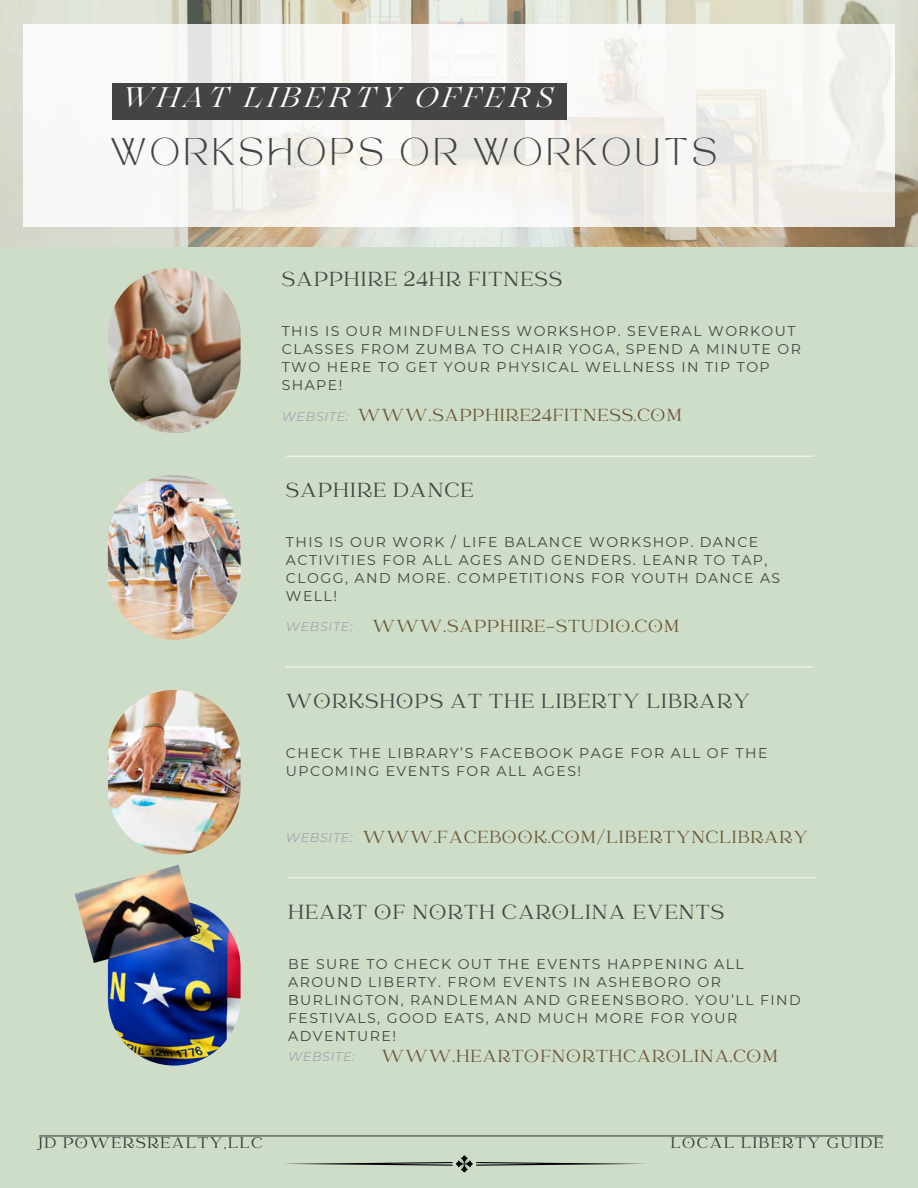
<style>
.page{position:relative;width:918px;height:1188px;background:#ceddc8}
.page>*{position:absolute;margin:0;border:0;box-sizing:border-box;transform-origin:0 0}
.t1{font:italic 28.2px "Lovelace";letter-spacing:.15em;color:#fff}
.t2{font:27px "TAN MONCHERI Regular";letter-spacing:.15em;color:#444}
.t3{font:22.65px "Catchy Mager";letter-spacing:.05em;color:#444}
.t4{font:19.35px "Catchy Mager";letter-spacing:.05em;color:#695634}
.t5{font:16.95px "Catchy Mager";letter-spacing:.1em;color:#303030}
.t6{font:14.1px/18px "Montserrat";letter-spacing:.1em;color:#444}
.t7{font:italic 12.75px "Montserrat";letter-spacing:.05em;color:#9fa6ad}
</style>
<div class="page">
<img style="left:108px;top:901px;width:133px;height:165px;border-radius:66px">
<img style="left:108px;top:268px;width:133px;height:165px;border-radius:66px">
<img style="left:108px;top:475px;width:133px;height:165px;border-radius:66px">
<img style="left:108px;top:690px;width:133px;height:165px;border-radius:66px">
<hr style="left:289px;top:877px;width:527px;height:1px;background:#f8f7f3">
<hr style="left:285px;top:666px;width:527px;height:2px;background:#f8f7f3">
<hr style="left:287px;top:456px;width:527px;height:1px;background:#f8f7f3">
<hr style="left:40px;top:1135px;width:843px;height:2px;background:#444">
<img style="left:0;top:0;width:918px;height:246px">
<svg style="left:23px;top:24px;width:872px;height:203px;background:#f4f3f0"></svg>
<svg style="left:285px;top:1155px;width:359px;height:17px"></svg>
<img style="left:75px;top:865px;width:123px;height:98px">
<div style="left:112px;top:83px;width:455px;height:36px;background:#444"></div>
<h3 class="t1" style="left:121px;top:88px;width:434px">WHAT LIBERTY OFFERS</h3>
<p class="t2" style="left:111px;top:137px;width:607px">WORKSHOPS OR WORKOUTS</p>
<p class="t3" style="left:282px;top:268px;width:282px">SAPPHIRE 24HR FITNESS</p>
<h3 class="t6" style="left:282px;top:322px;width:521px">THIS IS OUR MINDFULNESS WORKSHOP. SEVERAL WORKOUT CLASSES FROM ZUMBA TO CHAIR YOGA, SPEND A MINUTE OR TWO HERE TO GET YOUR PHYSICAL WELLNESS IN TIP TOP SHAPE!</h3>
<p class="t7" style="left:282px;top:408px;width:68px">WEBSITE:</p>
<p class="t4" style="left:358px;top:405px;width:325px">WWW.SAPPHIRE24FITNESS.COM</p>
<h2 class="t3" style="left:286px;top:479px;width:189px">SAPHIRE DANCE</h2>
<p class="t6" style="left:286px;top:533px;width:496px">THIS IS OUR WORK / LIFE BALANCE WORKSHOP. DANCE ACTIVITIES FOR ALL AGES AND GENDERS. LEANR TO TAP, CLOGG, AND MORE. COMPETITIONS FOR YOUTH DANCE AS WELL!</p>
<p class="t7" style="left:286px;top:619px;width:68px">WEBSITE:</p>
<h3 class="t4" style="left:373px;top:616px;width:308px">WWW.SAPPHIRE-STUDIO.COM</h3>
<p class="t3" style="left:286px;top:690px;width:466px">WORKSHOPS AT THE LIBERTY LIBRARY</p>
<h2 class="t6" style="left:286px;top:744px;width:483px">CHECK THE LIBRARY’S FACEBOOK PAGE FOR ALL OF THE<br>UPCOMING EVENTS FOR ALL AGES!</h2>
<p class="t7" style="left:286px;top:830px;width:68px">WEBSITE:</p>
<h3 class="t4" style="left:363px;top:828px;width:447px">WWW.FACEBOOK.COM/LIBERTYNCLIBRARY</h3>
<p class="t3" style="left:288px;top:901px;width:437px">HEART OF NORTH CAROLINA EVENTS</p>
<p class="t6" style="left:288px;top:955px;width:514px">BE SURE TO CHECK OUT THE EVENTS HAPPENING ALL AROUND LIBERTY. FROM EVENTS IN ASHEBORO OR BURLINGTON, RANDLEMAN AND GREENSBORO. YOU’LL FIND FESTIVALS, GOOD EATS, AND MUCH MORE FOR YOUR ADVENTURE!</p>
<h2 class="t7" style="left:288px;top:1048px;width:68px">WEBSITE:</h2>
<p class="t4" style="left:382px;top:1046px;width:398px">WWW.HEARTOFNORTHCAROLINA.COM</p>
<h4 class="t5" style="left:39px;top:1135px;width:225px">JD POWERSREALTY,LLC</h4>
<p class="t5" style="left:671px;top:1135px;width:214px">LOCAL LIBERTY GUIDE</p>
</div>
